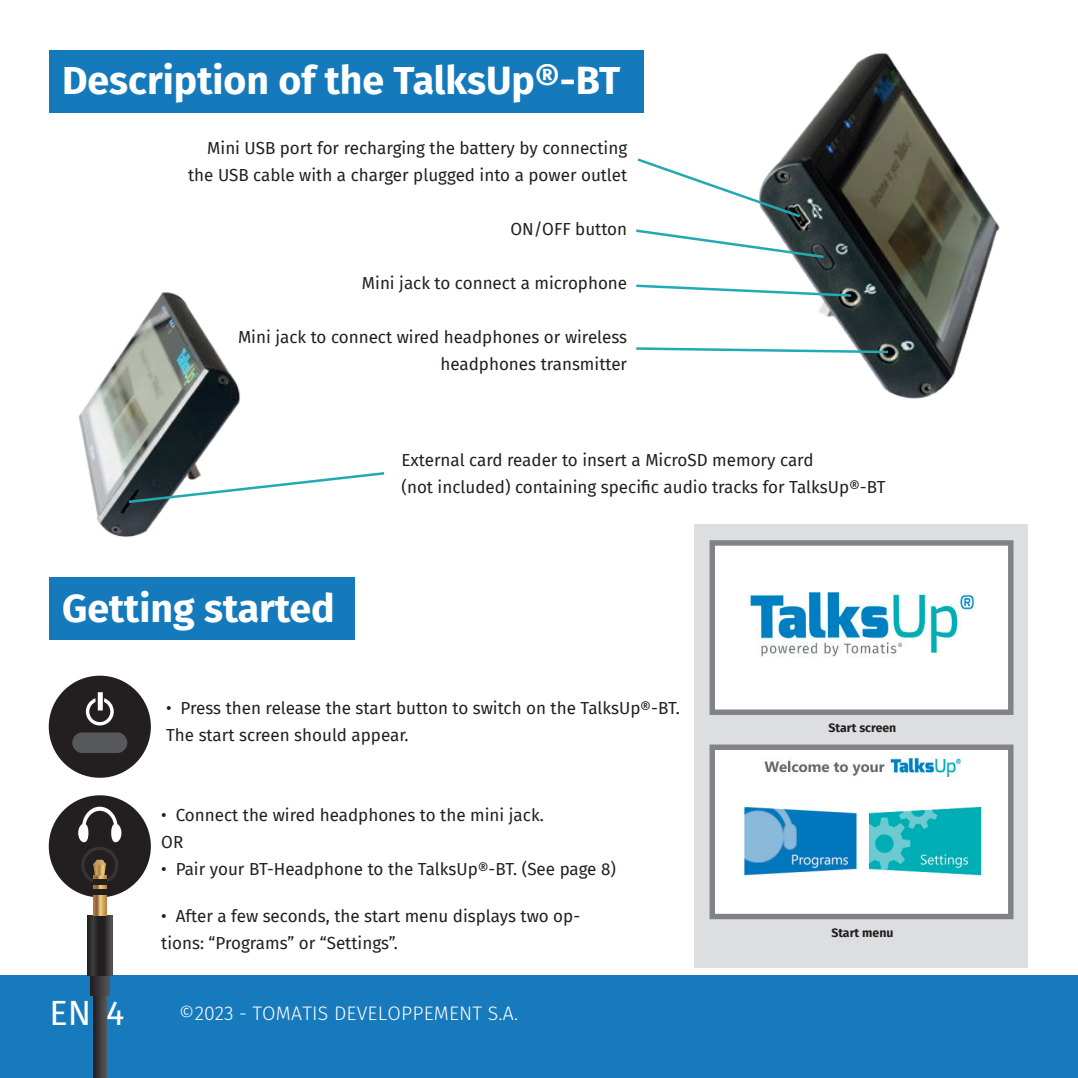
<style>
.page{position:relative;width:1078px;height:1078px;background:#fff}
.page>*{position:absolute;margin:0;border:0;box-sizing:border-box;transform-origin:0 0}
.t1{font:700 39.25px "Fira Sans";color:#fff}
.t2{font:34.25px "Fira Sans";color:#fff}
.t3{font:300 19.5px "Fira Sans";letter-spacing:.01em;color:#fff}
.t4{font:17px/27px "Fira Sans";color:#231f20}
.t5{font:700 12.25px "Fira Sans";color:#231f20}
</style>
<div class="page">
<div style="left:0;top:974px;width:1077px;height:103px;background:#177abd"></div>
<div style="left:693px;top:524px;width:334px;height:443px;background:#dddee0"></div>
<div style="left:49px;top:50px;width:594px;height:62px;background:#157abb"></div>
<div style="left:49px;top:577px;width:305px;height:63px;background:#157abb"></div>
<img style="left:768px;top:52px;width:232px;height:347px">
<img style="left:78px;top:292px;width:163px;height:246px">
<svg style="left:637px;top:156px;width:165px;height:63px"></svg>
<svg style="left:126px;top:470px;width:259px;height:34px"></svg>
<svg style="left:636px;top:228px;width:190px;height:31px"></svg>
<svg style="left:636px;top:283px;width:217px;height:15px"></svg>
<svg style="left:636px;top:346px;width:254px;height:8px"></svg>
<div style="left:49px;top:675px;width:102px;height:102px;background:#231f20;border-radius:50%"></div>
<div style="left:72px;top:732px;width:55px;height:20px;background:#57585a;border-radius:10px"></div>
<svg style="left:86px;top:692px;width:28px;height:33px"></svg>
<div style="left:49px;top:795px;width:102px;height:102px;background:#231f20;border-radius:50%"></div>
<svg style="left:93px;top:995px;width:13px;height:81px"></svg>
<div style="left:90px;top:975px;width:20px;height:20px;background:linear-gradient(to right,#1f1c1d,#535455)"></div>
<svg style="left:87px;top:915px;width:25px;height:60px"></svg>
<svg style="left:93px;top:885px;width:13px;height:30px"></svg>
<div style="left:93px;top:888px;width:13px;height:5px;background:#231f20"></div>
<svg style="left:78px;top:806px;width:43px;height:76px"></svg>
<img style="left:715px;top:546px;width:292px;height:162px">
<div style="left:709px;top:540px;width:304px;height:174px;border:5px solid #808285"></div>
<img style="left:715px;top:750px;width:292px;height:163px">
<div style="left:709px;top:744px;width:304px;height:175px;border:5px solid #808285"></div>
<h1 class="t1" style="left:62px;top:47px;width:559px">Description of the TalksUp®-BT</h1>
<p class="t4" style="left:188px;top:134px;width:440px;text-align:right">Mini USB port for recharging the battery by connecting the USB cable with a charger plugged into a power outlet</p>
<p class="t4" style="left:510px;top:215px;width:118px">ON/OFF button</p>
<p class="t4" style="left:362px;top:269px;width:267px">Mini jack to connect a microphone</p>
<p class="t4" style="left:238px;top:323px;width:390px;text-align:right">Mini jack to connect wired headphones or wireless headphones transmitter</p>
<h1 class="t1" style="left:62px;top:575px;width:274px">Getting started</h1>
<p class="t4" style="left:401px;top:446px;width:485px">External card reader to insert a MicroSD memory card<br>(not included) containing specific audio tracks for TalksUp®-BT</p>
<p class="t4" style="left:166px;top:694px;width:515px">• Press then release the start button to switch on the TalksUp®-BT.<br>The start screen should appear.</p>
<p class="t4" style="left:161px;top:801px;width:384px">• Connect the wired headphones to the mini jack.<br>OR</p>
<p class="t4" style="left:161px;top:855px;width:456px">• Pair your BT-Headphone to the TalksUp®-BT. (See page 8)</p>
<p class="t4" style="left:161px;top:902px;width:420px">• After a few seconds, the start menu displays two op&shy;tions: “Programs” or “Settings”.</p>
<h2 class="t2" style="left:50px;top:986px;width:76px">EN 4</h2>
<p class="t3" style="left:179px;top:998px;width:340px">©2023 - TOMATIS DEVELOPPEMENT S.A.</p>
<p class="t5" style="left:828px;top:716px;width:69px">Start screen</p>
<p class="t5" style="left:831px;top:922px;width:64px">Start menu</p>
</div>
